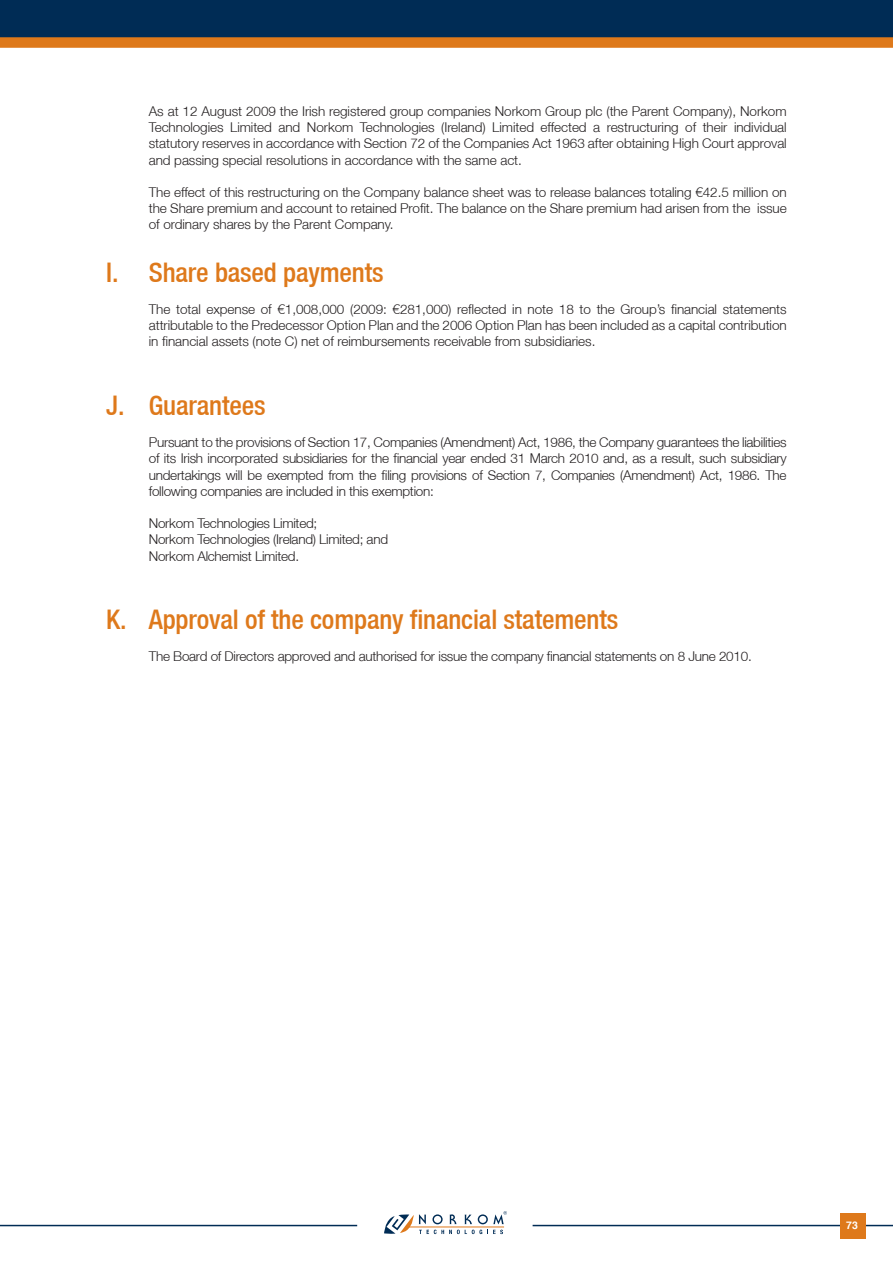
<style>
.page{position:relative;width:893px;height:1263px;background:#fff}
.page>*{position:absolute;margin:0;border:0;box-sizing:border-box;transform-origin:0 0}
.t1{font:500 condensed 27px "Helvetica Neue LT";letter-spacing:-.005em;color:#de791b}
.t2{font:300 13.5px/16.2px "Helvetica Neue LT";letter-spacing:-.02em;color:#231f20;text-align:justify}
.t3{font:700 10.5px "Helvetica";color:#fff}
</style>
<div class="page">
<svg style="left:384px;top:1211px;width:123px;height:23px"></svg>
<hr style="left:0;top:1225px;width:357px;height:1px;background:#002c55">
<hr style="left:533px;top:1225px;width:360px;height:1px;background:#002c55">
<div style="left:840px;top:1213px;width:25px;height:26px;background:#de791b"></div>
<svg style="left:0;top:0;width:893px;height:48px;background:#313d49"></svg>
<p class="t2" style="left:149px;top:103px;width:639px">As at 12 August 2009 the Irish registered group companies Norkom Group plc (the Parent Company), Norkom Technologies Limited and Norkom Technologies (Ireland) Limited effected a restructuring of their individual statutory reserves in accordance with Section 72 of the Companies Act 1963 after obtaining High Court approval and passing special resolutions in accordance with the same act.</p>
<p class="t2" style="left:149px;top:184px;width:639px">The effect of this restructuring on the Company balance sheet was to release balances totaling €42.5 million on the Share premium and account to retained Profit. The balance on the Share premium had arisen from the issue of ordinary shares by the Parent Company.</p>
<h1 class="t1" style="left:106px;top:256px;width:279px">I. Share based payments</h1>
<p class="t2" style="left:149px;top:301px;width:639px">The total expense of €1,008,000 (2009: €281,000) reflected in note 18 to the Group’s financial statements attributable to the Predecessor Option Plan and the 2006 Option Plan has been included as a capital contribution in financial assets (note C) net of reimbursements receivable from subsidiaries.</p>
<h1 class="t1" style="left:106px;top:389px;width:161px">J. Guarantees</h1>
<p class="t2" style="left:149px;top:434px;width:639px">Pursuant to the provisions of Section 17, Companies (Amendment) Act, 1986, the Company guarantees the liabilities of its Irish incorporated subsidiaries for the financial year ended 31 March 2010 and, as a result, such subsidiary undertakings will be exempted from the filing provisions of Section 7, Companies (Amendment) Act, 1986. The following companies are included in this exemption:</p>
<p class="t2" style="left:149px;top:515px;width:241px;text-align:left">Norkom Technologies Limited;<br>Norkom Technologies (Ireland) Limited; and<br>Norkom Alchemist Limited.</p>
<h1 class="t1" style="left:106px;top:603px;width:514px">K. Approval of the company financial statements</h1>
<p class="t2" style="left:149px;top:648px;width:604px">The Board of Directors approved and authorised for issue the company financial statements on 8 June 2010.</p>
<p class="t3" style="left:846px;top:1216px;width:13px">73</p>
</div>
